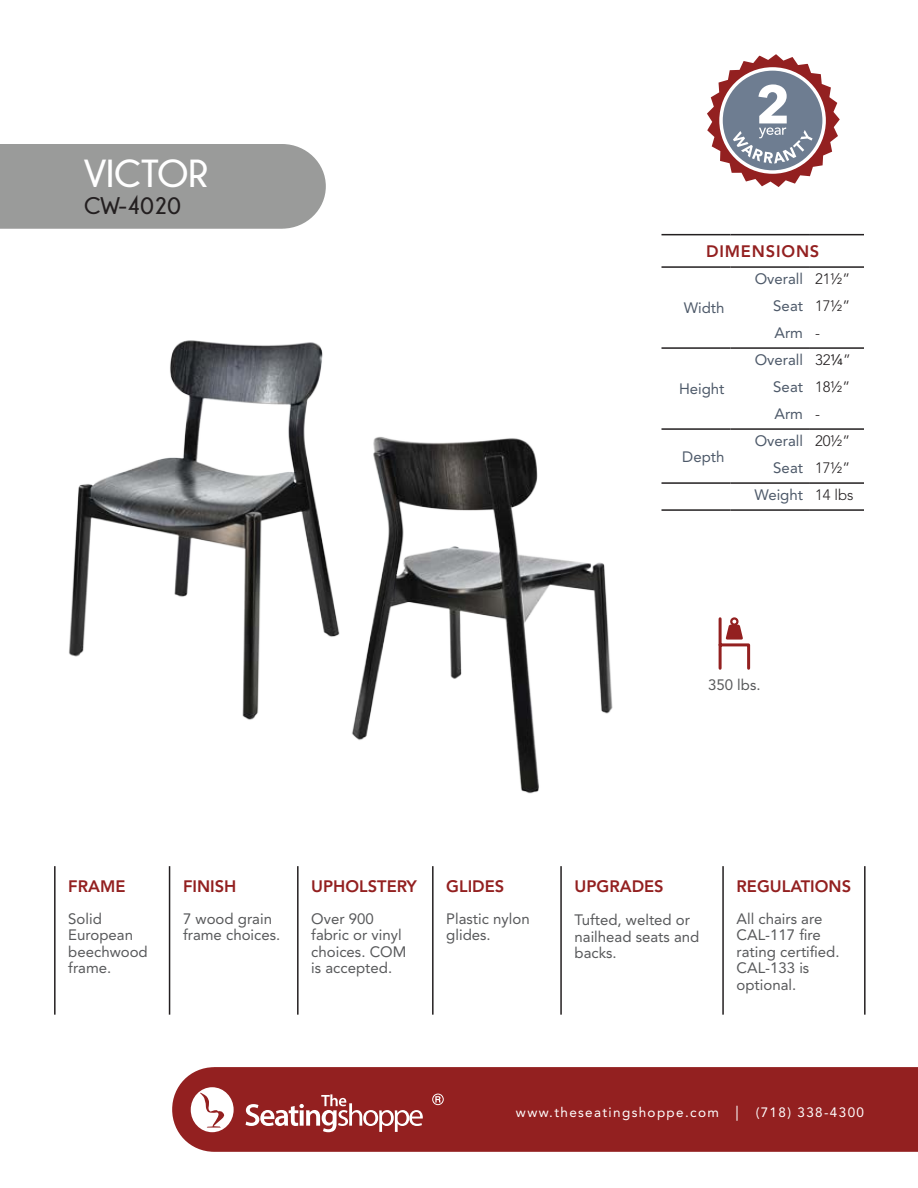
<style>
.page{position:relative;width:918px;height:1188px;background:#fff}
.page>*{position:absolute;margin:0;border:0;box-sizing:border-box;transform-origin:0 0}
.t1{font:700 39px "Champagne&Limousines";color:#fff}
.t2{font:700 24px "Champagne&Limousines";color:#231f20}
.t3{font:800 16.5px "Avenir LT Std";color:#932020}
.t4{font:800 16.5px "Avenir LT Std";letter-spacing:.05em;color:#932020}
.t5{font:15px/16.5px "Avenir LT Std";color:#58595b}
.t6{font:15px/27px "Avenir LT Std";color:#4d5969;text-align:justify}
.t7{font:13.5px "Avenir LT Std";letter-spacing:.1em;color:#fff}
.s1{font-weight:300;color:#231f20}
.s2{color:#231f20}
.s3{font-size:15px}
</style>
<div class="page">
<div style="left:172px;top:1067px;width:746px;height:85px;background:#932020"></div>
<hr style="left:297px;top:866px;width:2px;height:149px;background:#231f20">
<hr style="left:432px;top:866px;width:2px;height:149px;background:#231f20">
<hr style="left:560px;top:866px;width:2px;height:149px;background:#231f20">
<hr style="left:169px;top:866px;width:1px;height:149px;background:#231f20">
<hr style="left:54px;top:866px;width:2px;height:149px;background:#231f20">
<hr style="left:722px;top:866px;width:2px;height:149px;background:#231f20">
<hr style="left:864px;top:866px;width:2px;height:149px;background:#231f20">
<svg style="left:246px;top:1094px;width:177px;height:38px"></svg>
<svg style="left:191px;top:1087px;width:43px;height:45px"></svg>
<div style="left:0;top:144px;width:326px;height:85px;background:#9a9b9a"></div>
<svg style="left:718px;top:617px;width:33px;height:53px"></svg>
<div style="left:730px;top:617px;width:9px;height:9px;border:2px solid #932020;border-radius:50%"></div>
<div style="left:432px;top:1094px;width:12px;height:11px;border:1px solid #fff;border-radius:50%"></div>
<svg style="left:435px;top:1096px;width:6px;height:7px"></svg>
<svg style="left:707px;top:54px;width:133px;height:133px"></svg>
<hr style="left:662px;top:347px;width:69px;height:2px;background:#231f20">
<hr style="left:731px;top:347px;width:78px;height:2px;background:#231f20">
<hr style="left:809px;top:347px;width:55px;height:2px;background:#231f20">
<hr style="left:662px;top:428px;width:69px;height:2px;background:#231f20">
<hr style="left:731px;top:428px;width:78px;height:2px;background:#231f20">
<hr style="left:809px;top:428px;width:55px;height:2px;background:#231f20">
<hr style="left:662px;top:482px;width:69px;height:2px;background:#231f20">
<hr style="left:731px;top:482px;width:78px;height:2px;background:#231f20">
<hr style="left:809px;top:482px;width:55px;height:2px;background:#231f20">
<hr style="left:662px;top:509px;width:69px;height:2px;background:#231f20">
<hr style="left:731px;top:509px;width:78px;height:2px;background:#231f20">
<hr style="left:809px;top:509px;width:55px;height:2px;background:#231f20">
<hr style="left:662px;top:234px;width:69px;height:1px;background:#231f20">
<hr style="left:731px;top:234px;width:78px;height:1px;background:#231f20">
<hr style="left:809px;top:234px;width:55px;height:1px;background:#231f20">
<hr style="left:662px;top:266px;width:69px;height:2px;background:#231f20">
<hr style="left:731px;top:266px;width:78px;height:2px;background:#231f20">
<hr style="left:809px;top:266px;width:55px;height:2px;background:#231f20">
<img style="left:352px;top:436px;width:261px;height:358px">
<img style="left:69px;top:340px;width:271px;height:380px">
<h1 class="t1" style="left:84px;top:152px;width:126px">VICTOR</h1>
<h2 class="t2" style="left:84px;top:192px;width:98px">CW-4020</h2>
<p class="t4" style="left:706px;top:242px;width:115px">DIMENSIONS</p>
<p class="t6" style="left:684px;top:295px;width:42px">Width</p>
<p class="t6" style="left:679px;top:376px;width:47px">Height</p>
<p class="t6" style="left:682px;top:443px;width:44px">Depth</p>
<p class="t6" style="left:773px;top:266px;width:78px;text-indent:-19px">Overall <span class="s1">21½” </span>Seat <span class="s1">17½” </span>Arm <span class="s1">-</span></p>
<p class="t6" style="left:773px;top:347px;width:79px;text-indent:-19px">Overall <span class="s1">32</span><span class="s2">¼</span><span class="s1">” </span>Seat <span class="s1">18½” </span>Arm <span class="s1">-</span></p>
<p class="t6" style="left:755px;top:428px;width:101px;text-align:right">Overall <span class="s1">20½”<br></span>Seat <span class="s1">17½”<br></span>Weight <span class="s1">14 lbs</span></p>
<p class="t5" style="left:708px;top:676px;width:54px">350 lbs.</p>
<p class="t3" style="left:68px;top:877px;width:59px">FRAME</p>
<p class="t5" style="left:68px;top:910px;width:81px">Solid<br>European beechwood frame.</p>
<p class="t3" style="left:183px;top:877px;width:55px">FINISH</p>
<p class="t5" style="left:183px;top:910px;width:99px">7 wood grain frame choices.</p>
<p class="t3" style="left:311px;top:877px;width:107px">UPHOLSTERY</p>
<p class="t5" style="left:311px;top:910px;width:97px">Over 900 fabric or vinyl choices. COM is accepted.</p>
<p class="t3" style="left:446px;top:877px;width:60px">GLIDES</p>
<p class="t5" style="left:446px;top:910px;width:85px">Plastic nylon glides.</p>
<p class="t3" style="left:575px;top:877px;width:91px">UPGRADES</p>
<p class="t5" style="left:575px;top:912px;width:126px">Tufted, welted or nailhead seats and backs.</p>
<p class="t3" style="left:737px;top:877px;width:116px">REGULATIONS</p>
<p class="t5" style="left:737px;top:910px;width:105px">All chairs are<br>CAL-117 fire rating certified.<br>CAL-133 is optional.</p>
<p class="t7" style="left:516px;top:1104px;width:350px">www.theseatingshoppe.com <span class="s3">|</span> (718) 338-4300</p>
</div>
